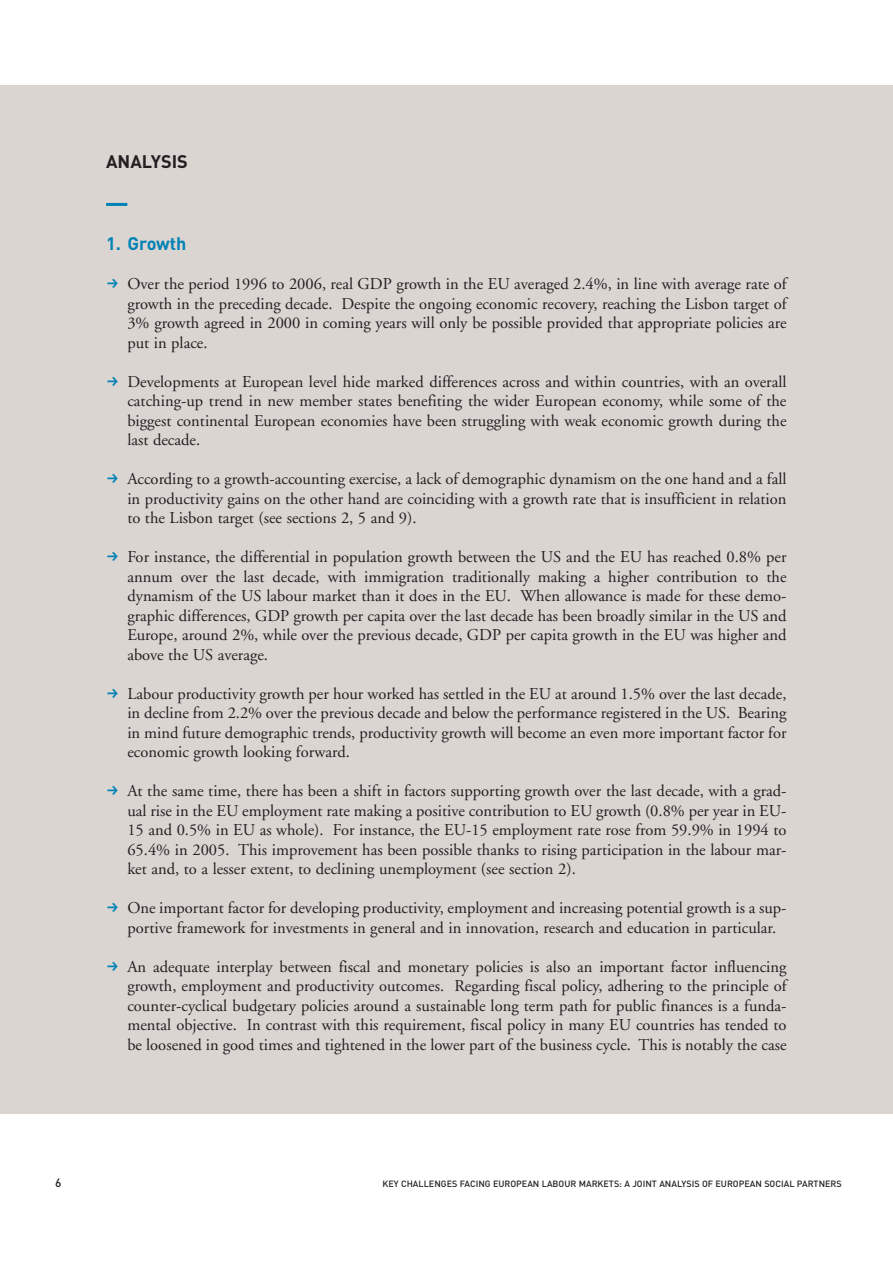
<style>
.page{position:relative;width:893px;height:1263px;background:#fff}
.page>*{position:absolute;margin:0;border:0;box-sizing:border-box;transform-origin:0 0}
.t1{font:700 18px "DIN";color:#231f20}
.t2{font:700 18px "DIN";color:#0082b4}
.t3{font:16.5px/19.5px "Adobe Garamond";color:#231f20;text-align:justify}
.t4{font:500 12px "DIN";color:#231f20}
.t5{font:500 9px "DIN";color:#231f20}
</style>
<div class="page">
<div style="left:0;top:85px;width:893px;height:1029px;background:#dbd5d2"></div>
<hr style="left:106px;top:203px;width:21px;height:3px;background:#0082b4">
<p class="t1" style="left:106px;top:155px;width:83px">ANALYSIS</p>
<p class="t2" style="left:106px;top:237px;width:82px">1. Growth</p>
<p class="t3" style="left:127px;top:276px;width:661px">Over the period 1996 to 2006, real GDP growth in the EU averaged 2.4%, in line with average rate of growth in the preceding decade. Despite the ongoing economic recovery, reaching the Lisbon target of 3% growth agreed in 2000 in coming years will only be possible provided that appropriate policies are put in place.</p>
<p class="t3" style="left:127px;top:373px;width:661px">Developments at European level hide marked differences across and within countries, with an overall catching-up trend in new member states benefiting the wider European economy, while some of the biggest continental European economies have been struggling with weak economic growth during the last decade.</p>
<p class="t3" style="left:127px;top:471px;width:661px">According to a growth-accounting exercise, a lack of demographic dynamism on the one hand and a fall in productivity gains on the other hand are coinciding with a growth rate that is insufficient in relation to the Lisbon target (see sections 2, 5 and 9).</p>
<p class="t3" style="left:127px;top:549px;width:661px">For instance, the differential in population growth between the US and the EU has reached 0.8% per annum over the last decade, with immigration traditionally making a higher contribution to the dynamism of the US labour market than it does in the EU. When allowance is made for these demo&shy;graphic differences, GDP growth per capita over the last decade has been broadly similar in the US and Europe, around 2%, while over the previous decade, GDP per capita growth in the EU was higher and above the US average.</p>
<p class="t3" style="left:127px;top:685px;width:661px">Labour productivity growth per hour worked has settled in the EU at around 1.5% over the last decade, in decline from 2.2% over the previous decade and below the performance registered in the US. Bearing in mind future demographic trends, productivity growth will become an even more important factor for economic growth looking forward.</p>
<p class="t3" style="left:127px;top:783px;width:661px">At the same time, there has been a shift in factors supporting growth over the last decade, with a grad&shy;ual rise in the EU employment rate making a positive contribution to EU growth (0.8% per year in EU-15 and 0.5% in EU as whole). For instance, the EU-15 employment rate rose from 59.9% in 1994 to 65.4% in 2005. This improvement has been possible thanks to rising participation in the labour mar&shy;ket and, to a lesser extent, to declining unemployment (see section 2).</p>
<p class="t3" style="left:127px;top:900px;width:661px">One important factor for developing productivity, employment and increasing potential growth is a sup&shy;portive framework for investments in general and in innovation, research and education in particular.</p>
<p class="t3" style="left:127px;top:958px;width:661px">An adequate interplay between fiscal and monetary policies is also an important factor influencing growth, employment and productivity outcomes. Regarding fiscal policy, adhering to the principle of counter-cyclical budgetary policies around a sustainable long term path for public finances is a funda&shy;mental objective. In contrast with this requirement, fiscal policy in many EU countries has tended to be loosened in good times and tightened in the lower part of the business cycle. This is notably the case</p>
<p class="t4" style="left:55px;top:1179px;width:8px">6</p>
<p class="t5" style="left:382px;top:1181px;width:461px">KEY CHALLENGES FACING EUROPEAN LABOUR MARKETS: A JOINT ANALYSIS OF EUROPEAN SOCIAL PARTNERS</p>
</div>
